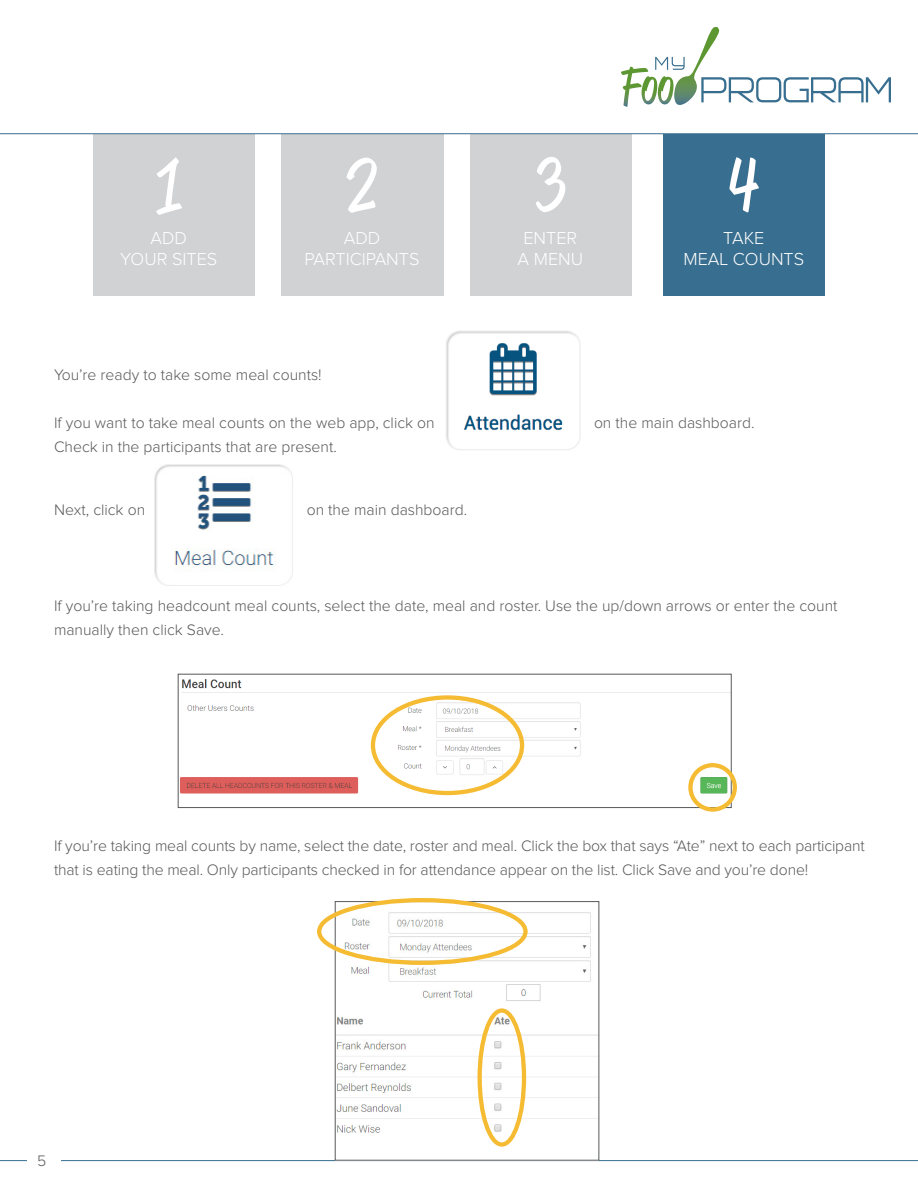
<style>
.page{position:relative;width:918px;height:1188px;background:#fff}
.page>*{position:absolute;margin:0;border:0;box-sizing:border-box;transform-origin:0 0}
.t1{font:75px "Reklame Script Regular DEMO";color:#fff}
.t2{font:300 18px/21px "Proxima Nova";color:#fff;text-align:center}
.t3{font:300 15.75px/24px "Proxima Nova";color:#57585a}
</style>
<div class="page">
<hr style="left:0;top:1160px;width:918px;height:1px;background:#386e8f">
<div style="left:27px;top:1145px;width:34px;height:34px;background:#fff"></div>
<svg style="left:621px;top:27px;width:270px;height:80px"></svg>
<div style="left:281px;top:134px;width:162px;height:162px;background:#d1d2d4"></div>
<div style="left:470px;top:134px;width:162px;height:162px;background:#d1d2d4"></div>
<div style="left:663px;top:134px;width:162px;height:162px;background:#386e8f"></div>
<div style="left:93px;top:134px;width:162px;height:162px;background:#d1d2d4"></div>
<img style="left:154px;top:464px;width:139px;height:122px">
<img style="left:446px;top:331px;width:135px;height:119px">
<hr style="left:0;top:133px;width:918px;height:1px;background:#386e8f">
<img style="left:180px;top:679px;width:549px;height:127px">
<div style="left:178px;top:674px;width:553px;height:134px;border:1px solid #57585a"></div>
<div style="left:688px;top:763px;width:49px;height:49px;border:4px solid #f5bb33;border-radius:50%"></div>
<div style="left:371px;top:695px;width:153px;height:100px;border:4px solid #f5bb33;border-radius:50%"></div>
<img style="left:337px;top:903px;width:260px;height:244px">
<div style="left:335px;top:901px;width:264px;height:259px;border:1px solid #57585a"></div>
<div style="left:317px;top:898px;width:211px;height:67px;border:4px solid #f5bb33;border-radius:50%"></div>
<div style="left:478px;top:1008px;width:48px;height:139px;border:4px solid #f5bb33;border-radius:50%"></div>
<p class="t1" style="left:157px;top:153px;width:25px">1</p>
<p class="t2" style="left:120px;top:229px;width:99px">ADD<br>YOUR SITES</p>
<p class="t1" style="left:348px;top:153px;width:30px">2</p>
<p class="t2" style="left:305px;top:229px;width:116px">ADD<br>PARTICIPANTS</p>
<p class="t1" style="left:537px;top:153px;width:29px">3</p>
<p class="t2" style="left:518px;top:229px;width:67px">ENTER<br>A MENU</p>
<p class="t1" style="left:730px;top:153px;width:30px">4</p>
<p class="t2" style="left:683px;top:229px;width:122px">TAKE<br>MEAL COUNTS</p>
<p class="t3" style="left:54px;top:364px;width:269px">You’re ready to take some meal counts!</p>
<p class="t3" style="left:54px;top:412px;width:382px">If you want to take meal counts on the web app, click on</p>
<p class="t3" style="left:594px;top:412px;width:162px">on the main dashboard.</p>
<p class="t3" style="left:54px;top:436px;width:284px">Check in the participants that are present.</p>
<p class="t3" style="left:54px;top:499px;width:93px">Next, click on</p>
<p class="t3" style="left:307px;top:499px;width:162px">on the main dashboard.</p>
<p class="t3" style="left:54px;top:595px;width:785px">If you’re taking headcount meal counts, select the date, meal and roster. Use the up/down arrows or enter the count manually then click Save.</p>
<p class="t3" style="left:54px;top:835px;width:812px">If you’re taking meal counts by name, select the date, roster and meal. Click the box that says “Ate” next to each participant that is eating the meal. Only participants checked in for attendance appear on the list. Click Save and you’re done!</p>
<p class="t3" style="left:37px;top:1149px;width:11px">5</p>
</div>
